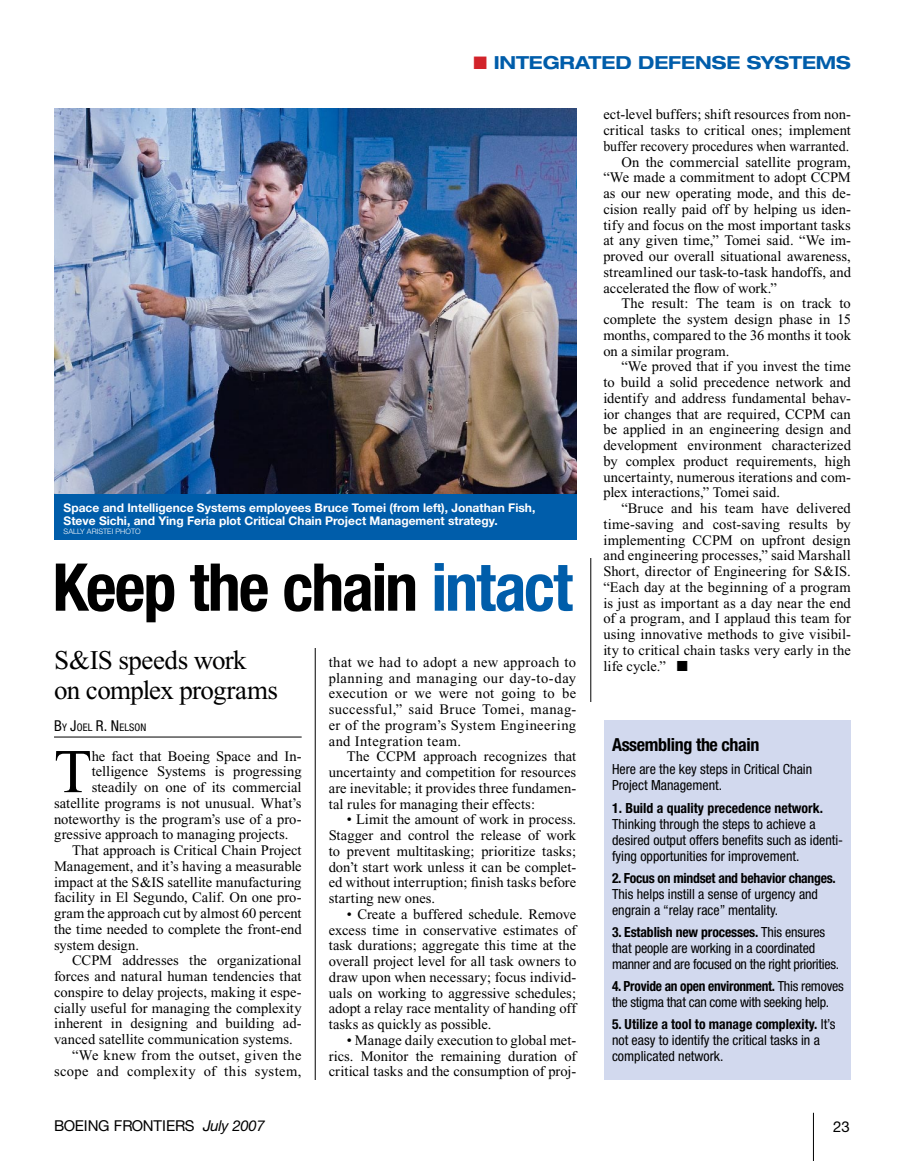
<style>
.page{position:relative;width:905px;height:1161px;background:#fff}
.page>*{position:absolute;margin:0;border:0;box-sizing:border-box;transform-origin:0 0}
.t1{font:700 condensed 66px "Helvetica Neue LT Std";letter-spacing:-.03em;color:#000}
.t2{font:62.1px "Times New Roman";color:#000}
.t3{font:27px/30px "Times New Roman";letter-spacing:-.025em;color:#000}
.t4{font:700 expanded 18px "Helvetica Neue";letter-spacing:-.01em;color:#005daa}
.t5{font:700 condensed 18px "Helvetica Neue LT Std";letter-spacing:-.02em;color:#000}
.t6{font:15px "Helvetica Neue LT Std";color:#000}
.t7{font:14.55px/15.8px "Times New Roman";letter-spacing:.005em;color:#000;text-align:justify}
.t8{font:14.55px "Times New Roman";letter-spacing:.025em;color:#000}
.t9{font:14.55px "Times New Roman";letter-spacing:.005em;color:#000;scale:.95 1}
.t10{font:condensed 13.95px/16px "Helvetica Neue LT Std";color:#000}
.t11{font:700 condensed 13.95px "Helvetica Neue";letter-spacing:-.01em;color:#000}
.t12{font:condensed 13.95px/16px "Helvetica Neue LT Std";letter-spacing:-.02em;color:#000}
.t13{font:700 condensed 13.95px "Helvetica Neue";letter-spacing:-.01em;color:#000;scale:.96 1}
.t14{font:700 12px/13.5px "Helvetica Neue LT Std";color:#fff}
.t15{font:condensed 10.5px "Helvetica Neue LT Std";color:#000}
.t16{font:300 7.5px "Helvetica Neue LT Std";color:#fff}
.s1{color:#d2232a}
.s2{color:#005daa}
.s3{font-size:15px}
.s4{font-family:"Helvetica Neue LT Std";font-weight:400}
.s5{font-style:italic}
</style>
<div class="page">
<hr style="left:813px;top:1113px;width:1px;height:48px;background:#000">
<div style="left:603px;top:720px;width:247px;height:360px;background:#d2d9ee"></div>
<img style="left:54px;top:108px;width:522px;height:386px">
<hr style="left:54px;top:737px;width:248px;height:1px;background:#000">
<div style="left:54px;top:494px;width:522px;height:46px;background:#005daa"></div>
<hr style="left:315px;top:648px;width:1px;height:432px;background:#000">
<hr style="left:590px;top:558px;width:1px;height:144px;background:#000">
<p class="t4" style="left:473px;top:51px;width:379px"><span class="s1">■</span> INTEGRATED DEFENSE SYSTEMS</p>
<p class="t14" style="left:64px;top:501px;width:473px">Space and Intelligence Systems employees Bruce Tomei (from left), Jonathan Fish,<br>Steve Sichi, and Ying Feria plot Critical Chain Project Management strategy.</p>
<p class="t16" style="left:64px;top:527px;width:79px">SALLY AR ISTEI PHOTO</p>
<h1 class="t1" style="left:52px;top:547px;width:521px">Keep the chain <span class="s2">intact</span></h1>
<h3 class="t3" style="left:54px;top:645px;width:225px">S&amp;IS speeds work on complex programs</h3>
<p class="t15" style="left:54px;top:721px;width:94px"><span class="s3">B</span>y <span class="s3">J</span>oel <span class="s3">R. N</span>elson</p>
<h2 class="t2" style="left:54px;top:738px;width:39px">T</h2>
<p class="t7" style="left:92px;top:748px;width:211px">he fact that Boeing Space and In-</p>
<p class="t7" style="left:92px;top:764px;width:211px">telligence Systems is progressing</p>
<p class="t7" style="left:92px;top:779px;width:211px">steadily on one of its commercial</p>
<p class="t7" style="left:54px;top:795px;width:249px">satellite programs is not unusual. What’s</p>
<p class="t7" style="left:54px;top:811px;width:249px">noteworthy is the program’s use of a pro-</p>
<p class="t7" style="left:54px;top:827px;width:236px">gressive approach to managing projects.</p>
<p class="t7" style="left:72px;top:842px;width:231px">That approach is Critical Chain Project</p>
<p class="t7" style="left:54px;top:858px;width:249px">Management, and it’s having a measurable</p>
<p class="t7" style="left:54px;top:874px;width:249px">impact at the S&amp;IS satellite manufacturing</p>
<p class="t7" style="left:54px;top:890px;width:249px">facility in El Segundo, Calif. On one pro-</p>
<p class="t7" style="left:54px;top:905px;width:249px">gram the approach cut by almost 60 percent</p>
<p class="t7" style="left:54px;top:921px;width:249px">the time needed to complete the front-end</p>
<p class="t7" style="left:54px;top:937px;width:86px">system design.</p>
<p class="t7" style="left:72px;top:953px;width:231px">CCPM addresses the organizational</p>
<p class="t7" style="left:54px;top:968px;width:249px">forces and natural human tendencies that</p>
<p class="t7" style="left:54px;top:984px;width:249px">conspire to delay projects, making it espe-</p>
<p class="t7" style="left:54px;top:1000px;width:249px">cially useful for managing the complexity</p>
<p class="t7" style="left:54px;top:1016px;width:249px">inherent in designing and building ad-</p>
<p class="t7" style="left:54px;top:1031px;width:240px">vanced satellite communication systems.</p>
<p class="t8" style="left:72px;top:1047px;width:231px">“We knew from the outset, given the</p>
<p class="t8" style="left:54px;top:1063px;width:249px">scope and complexity of this system,</p>
<p class="t7" style="left:328px;top:654px;width:249px">that we had to adopt a new approach to planning and managing our day-to-day execution or we were not going to be successful,” said Bruce Tomei, manag&shy;er of the program’s System Engineering and Integration team.</p>
<p class="t7" style="left:328px;top:749px;width:249px;text-indent:18px">The CCPM approach recognizes that uncertainty and competition for resources are inevitable; it provides three fundamen&shy;tal rules for managing their effects:</p>
<p class="t7" style="left:328px;top:812px;width:249px;text-indent:18px">• Limit the amount of work in process.<br>Stagger and control the release of work to prevent multitasking; prioritize tasks; don’t start work unless it can be complet&shy;ed without interruption; finish tasks before starting new ones.</p>
<p class="t7" style="left:328px;top:906px;width:249px;text-indent:18px">• Create a buffered schedule. Remove excess time in conservative estimates of task durations; aggregate this time at the overall project level for all task owners to draw upon when necessary; focus individ&shy;uals on working to aggressive schedules; adopt a relay race mentality of handing off tasks as quickly as possible.</p>
<p class="t7" style="left:328px;top:1032px;width:249px;text-indent:18px">• Manage daily execution to global met&shy;rics. Monitor the remaining duration of critical tasks and the consumption of proj-</p>
<p class="t7" style="left:603px;top:107px;width:249px">ect-level buffers; shift resources from non-</p>
<p class="t7" style="left:603px;top:122px;width:249px">critical tasks to critical ones; implement</p>
<p class="t9" style="left:603px;top:138px;width:260px">buffer recovery procedures when warranted.</p>
<p class="t7" style="left:621px;top:154px;width:231px">On the commercial satellite program,</p>
<p class="t7" style="left:603px;top:170px;width:249px">“We made a commitment to adopt CCPM</p>
<p class="t7" style="left:603px;top:185px;width:249px">as our new operating mode, and this de-</p>
<p class="t7" style="left:603px;top:201px;width:249px">cision really paid off by helping us iden-</p>
<p class="t7" style="left:603px;top:217px;width:249px">tify and focus on the most important tasks</p>
<p class="t7" style="left:603px;top:233px;width:249px">at any given time,” Tomei said. “We im-</p>
<p class="t7" style="left:603px;top:248px;width:249px">proved our overall situational awareness,</p>
<p class="t7" style="left:603px;top:264px;width:249px">streamlined our task-to-task handoffs, and</p>
<p class="t7" style="left:603px;top:280px;width:175px">accelerated the flow of work.”</p>
<p class="t7" style="left:621px;top:296px;width:231px">The result: The team is on track to</p>
<p class="t7" style="left:603px;top:311px;width:249px">complete the system design phase in 15</p>
<p class="t7" style="left:603px;top:327px;width:249px">months, compared to the 36 months it took</p>
<p class="t7" style="left:603px;top:343px;width:128px">on a similar program.</p>
<p class="t7" style="left:621px;top:359px;width:231px">“We proved that if you invest the time</p>
<p class="t7" style="left:603px;top:374px;width:249px">to build a solid precedence network and</p>
<p class="t7" style="left:603px;top:390px;width:249px">identify and address fundamental behav-</p>
<p class="t7" style="left:603px;top:406px;width:249px">ior changes that are required, CCPM can</p>
<p class="t7" style="left:603px;top:422px;width:249px">be applied in an engineering design and</p>
<p class="t7" style="left:603px;top:437px;width:249px">development environment characterized</p>
<p class="t7" style="left:603px;top:453px;width:249px">by complex product requirements, high</p>
<p class="t7" style="left:603px;top:469px;width:249px">uncertainty, numerous iterations and com-</p>
<p class="t7" style="left:603px;top:485px;width:178px">plex interactions,” Tomei said.</p>
<p class="t7" style="left:621px;top:500px;width:231px">“Bruce and his team have delivered</p>
<p class="t7" style="left:603px;top:516px;width:249px">time-saving and cost-saving results by</p>
<p class="t7" style="left:603px;top:532px;width:249px">implementing CCPM on upfront design</p>
<p class="t7" style="left:603px;top:548px;width:249px">and engineering processes,” said Marshall</p>
<p class="t7" style="left:603px;top:563px;width:249px">Short, director of Engineering for S&amp;IS.</p>
<p class="t7" style="left:603px;top:579px;width:249px">“Each day at the beginning of a program</p>
<p class="t7" style="left:603px;top:595px;width:249px">is just as important as a day near the end</p>
<p class="t7" style="left:603px;top:611px;width:249px">of a program, and I applaud this team for</p>
<p class="t7" style="left:603px;top:626px;width:249px">using innovative methods to give visibil-</p>
<p class="t7" style="left:603px;top:642px;width:249px">ity to critical chain tasks very early in the</p>
<p class="t7" style="left:603px;top:658px;width:86px">life cycle.” ■</p>
<p class="t5" style="left:612px;top:734px;width:149px">Assembling the chain</p>
<p class="t10" style="left:612px;top:761px;width:202px">Here are the key steps in Critical Chain<br>Project Management.</p>
<p class="t11" style="left:612px;top:799px;width:212px">1. Build a quality precedence network.</p>
<p class="t10" style="left:612px;top:816px;width:233px">Thinking through the steps to achieve a desired output offers benefits such as identi&shy;fying opportunities for improvement.</p>
<p class="t11" style="left:612px;top:869px;width:225px">2. Focus on mindset and behavior changes.</p>
<p class="t10" style="left:612px;top:886px;width:207px">This helps instill a sense of urgency and engrain a “relay race” mentality.</p>
<p class="t11" style="left:612px;top:923px;width:215px">3. Establish new processes. <span class="s4">This ensures</span></p>
<p class="t12" style="left:612px;top:940px;width:228px">that people are working in a coordinated manner and are focused on the right priorities.</p>
<p class="t13" style="left:612px;top:978px;width:243px">4. Provide an open environment. <span class="s4">This removes</span></p>
<p class="t12" style="left:612px;top:994px;width:219px">the stigma that can come with seeking help.</p>
<p class="t11" style="left:612px;top:1016px;width:225px">5. Utilize a tool to manage complexity. <span class="s4">It’s</span></p>
<p class="t10" style="left:612px;top:1032px;width:209px">not easy to identify the critical tasks in a complicated network.</p>
<p class="t6" style="left:54px;top:1117px;width:212px">BOEING FRONTIERS <span class="s5">July 2007</span></p>
<p class="t6" style="left:833px;top:1118px;width:17px">23</p>
</div>
